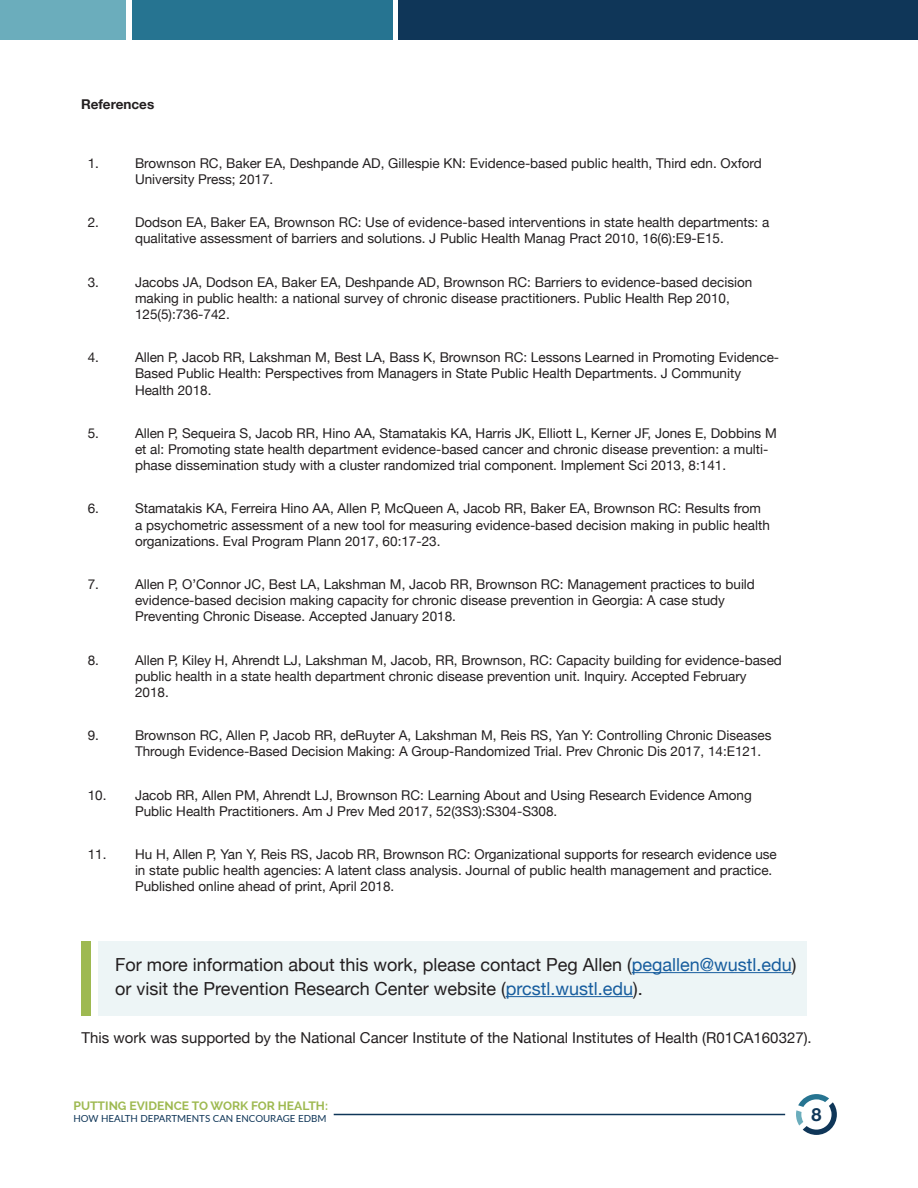
<style>
.page{position:relative;width:918px;height:1188px;background:#fff}
.page>*{position:absolute;margin:0;border:0;box-sizing:border-box;transform-origin:0 0}
.t1{font:18px/24px "Helvetica Neue";color:#231f20}
.t2{font:700 18px "Helvetica Neue";color:#0f3658}
.t3{font:15px "Helvetica Neue";color:#231f20}
.t4{font:13.5px/16.2px "Helvetica Neue";color:#231f20}
.t5{font:700 13.5px "Helvetica Neue";color:#231f20}
.t6{font:700 12.15px "Raleway";color:#9eb951}
.t7{font:9.75px "Lato";color:#0f3658}
.s1{color:#175d9e}
</style>
<div class="page">
<hr style="left:334px;top:1114px;width:451px;height:1px;background:#0f3658">
<svg style="left:796px;top:1094px;width:41px;height:41px"></svg>
<div style="left:399px;top:0;width:519px;height:40px;background:#0f3658"></div>
<div style="left:133px;top:0;width:260px;height:40px;background:#267491"></div>
<div style="left:0;top:0;width:126px;height:40px;background:#6badbc"></div>
<div style="left:98px;top:941px;width:709px;height:75px;background:#edf5f6"></div>
<svg style="left:81px;top:941px;width:10px;height:75px"></svg>
<hr style="left:632px;top:972px;width:160px;height:1px;background:#175d9e">
<hr style="left:506px;top:996px;width:127px;height:1px;background:#175d9e">
<p class="t5" style="left:81px;top:93px;width:75px">References</p>
<p class="t4" style="left:88px;top:156px;width:13px">1.</p>
<p class="t4" style="left:135px;top:156px;width:628px">Brownson RC, Baker EA, Deshpande AD, Gillespie KN: Evidence-based public health, Third edn. Oxford<br>University Press; 2017.</p>
<p class="t4" style="left:88px;top:215px;width:13px">2.</p>
<p class="t4" style="left:135px;top:215px;width:636px">Dodson EA, Baker EA, Brownson RC: Use of evidence-based interventions in state health departments: a qualitative assessment of barriers and solutions. J Public Health Manag Pract 2010, 16(6):E9-E15.</p>
<p class="t4" style="left:88px;top:275px;width:13px">3.</p>
<p class="t4" style="left:135px;top:275px;width:619px">Jacobs JA, Dodson EA, Baker EA, Deshpande AD, Brownson RC: Barriers to evidence-based decision making in public health: a national survey of chronic disease practitioners. Public Health Rep 2010,<br>125(5):736-742.</p>
<p class="t4" style="left:88px;top:350px;width:13px">4.</p>
<p class="t4" style="left:135px;top:350px;width:646px">Allen P, Jacob RR, Lakshman M, Best LA, Bass K, Brownson RC: Lessons Learned in Promoting Evidence-<br>Based Public Health: Perspectives from Managers in State Public Health Departments. J Community<br>Health 2018.</p>
<p class="t4" style="left:88px;top:426px;width:13px">5.</p>
<p class="t4" style="left:135px;top:426px;width:643px">Allen P, Sequeira S, Jacob RR, Hino AA, Stamatakis KA, Harris JK, Elliott L, Kerner JF, Jones E, Dobbins M et al: Promoting state health department evidence-based cancer and chronic disease prevention: a multi&shy;phase dissemination study with a cluster randomized trial component. Implement Sci 2013, 8:141.</p>
<p class="t4" style="left:88px;top:501px;width:13px">6.</p>
<p class="t4" style="left:135px;top:501px;width:636px">Stamatakis KA, Ferreira Hino AA, Allen P, McQueen A, Jacob RR, Baker EA, Brownson RC: Results from a psychometric assessment of a new tool for measuring evidence-based decision making in public health organizations. Eval Program Plann 2017, 60:17-23.</p>
<p class="t4" style="left:88px;top:577px;width:13px">7.</p>
<p class="t4" style="left:135px;top:577px;width:622px">Allen P, O’Connor JC, Best LA, Lakshman M, Jacob RR, Brownson RC: Management practices to build evidence-based decision making capacity for chronic disease prevention in Georgia: A case study<br>Preventing Chronic Disease. Accepted January 2018.</p>
<p class="t4" style="left:88px;top:653px;width:13px">8.</p>
<p class="t4" style="left:135px;top:653px;width:648px">Allen P, Kiley H, Ahrendt LJ, Lakshman M, Jacob, RR, Brownson, RC: Capacity building for evidence-based public health in a state health department chronic disease prevention unit. Inquiry. Accepted February<br>2018.</p>
<p class="t4" style="left:88px;top:728px;width:13px">9.</p>
<p class="t4" style="left:135px;top:728px;width:638px">Brownson RC, Allen P, Jacob RR, deRuyter A, Lakshman M, Reis RS, Yan Y: Controlling Chronic Diseases<br>Through Evidence-Based Decision Making: A Group-Randomized Trial. Prev Chronic Dis 2017, 14:E121.</p>
<p class="t4" style="left:135px;top:788px;width:618px;text-indent:-47px">10. Jacob RR, Allen PM, Ahrendt LJ, Brownson RC: Learning About and Using Research Evidence Among<br>Public Health Practitioners. Am J Prev Med 2017, 52(3S3):S304-S308.</p>
<p class="t4" style="left:135px;top:847px;width:643px;text-indent:-47px">11. Hu H, Allen P, Yan Y, Reis RS, Jacob RR, Brownson RC: Organizational supports for research evidence use in state public health agencies: A latent class analysis. Journal of public health management and practice.<br>Published online ahead of print, April 2018.</p>
<p class="t1" style="left:115px;top:953px;width:683px">For more information about this work, please contact Peg Allen (<span class="s1">pegallen@wustl.edu</span>) or visit the Prevention Research Center website (<span class="s1">prcstl.wustl.edu</span>).</p>
<p class="t3" style="left:82px;top:1026px;width:732px">This work was supported by the National Cancer Institute of the National Institutes of Health (R01CA160327).</p>
<p class="t6" style="left:74px;top:1099px;width:256px">PUTTING EVIDENCE TO WORK FOR HEALTH:</p>
<p class="t7" style="left:74px;top:1111px;width:254px">HOW HEALTH DEPARTMENTS CAN ENCOURAGE EDBM</p>
<h1 class="t2" style="left:812px;top:1101px;width:12px">8</h1>
</div>
